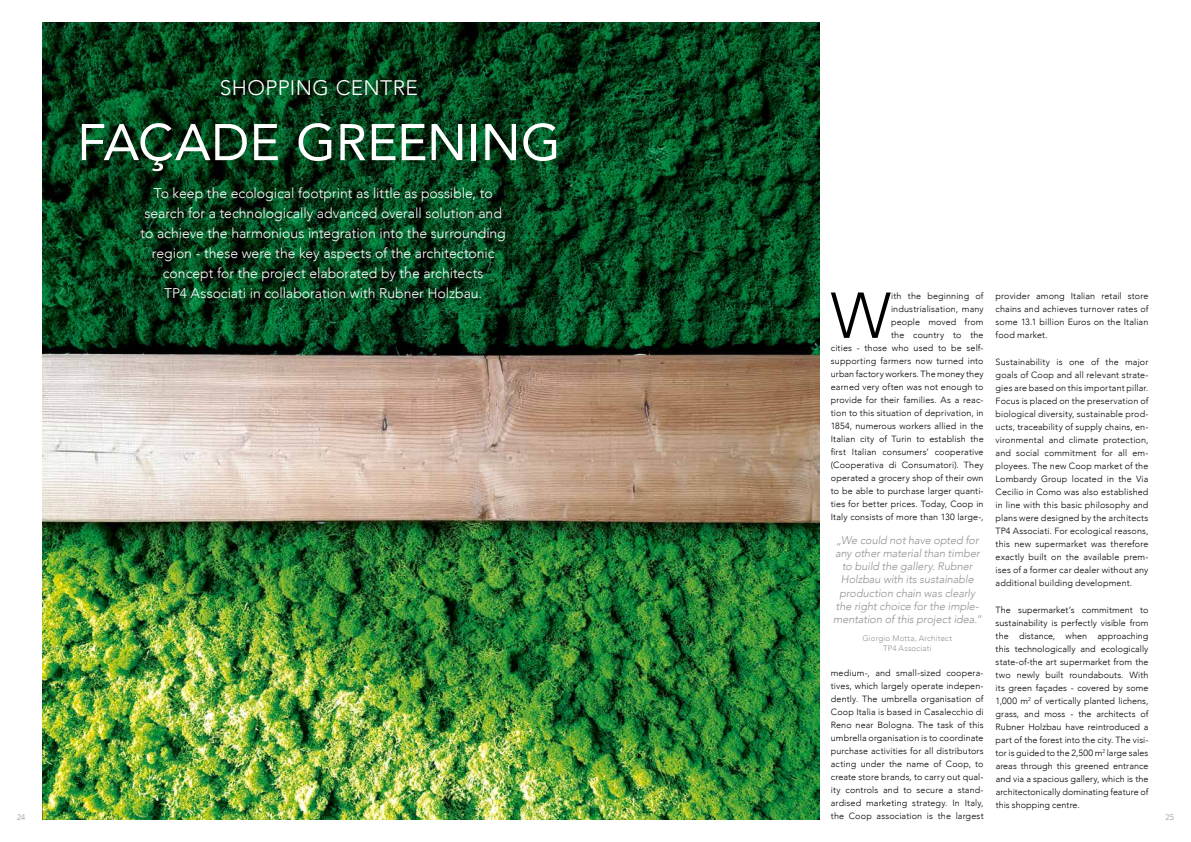
<style>
.page{position:relative;width:1191px;height:842px;background:#fff}
.page>*{position:absolute;margin:0;border:0;box-sizing:border-box;transform-origin:0 0}
.t1{font:300 64.1px "Avenir";color:#000}
.t2{font:51px "Avenir";letter-spacing:.005em;color:#fff}
.t3{font:300 21px "Avenir";letter-spacing:.02em;color:#fff}
.t4{font:300 14px/20px "Avenir";color:#fff;text-align:center}
.t5{font:italic 300 11px/13.2px "Avenir";letter-spacing:-.01em;color:#949290;text-align:center}
.t6{font:300 9px/13px "Avenir";letter-spacing:.015em;color:#000;text-align:justify}
.t7{font:300 8px/9.6px "Avenir";letter-spacing:.02em;color:#949290;text-align:center}
</style>
<div class="page">
<img style="left:43px;top:23px;width:776px;height:796px">
<h3 class="t3" style="left:220px;top:79px;width:200px">SHOPPING CENTRE</h3>
<h2 class="t2" style="left:77px;top:123px;width:485px">FAÇADE GREENING</h2>
<p class="t4" style="left:141px;top:184px;width:367px">To keep the ecological footprint as little as possible, to search for a technologically advanced overall solution and to achieve the harmonious integration into the surrounding region - these were the key aspects of the architectonic concept for the project elaborated by the architects<br>TP4 Associati in collaboration with Rubner Holzbau.</p>
<p class="t6" style="left:995px;top:290px;width:154px">provider among Italian retail store chains and achieves turnover rates of some 13.1 billion Euros on the Italian food market.</p>
<p class="t6" style="left:995px;top:356px;width:154px">Sustainability is one of the major goals of Coop and all relevant strate&shy;gies are based on this important pillar.<br>Focus is placed on the preservation of biological diversity, sustainable prod&shy;ucts, traceability of supply chains, en&shy;vironmental and climate protection, and social commitment for all em&shy;ployees. The new Coop market of the Lombardy Group located in the Via Cecilio in Como was also established in line with this basic philosophy and plans were designed by the architects TP4 Associati. For ecological reasons, this new supermarket was therefore exactly built on the available prem&shy;ises of a former car dealer without any additional building development.</p>
<p class="t6" style="left:995px;top:604px;width:154px">The supermarket’s commitment to sustainability is perfectly visible from the distance, when approaching this technologically and ecologically state-of-the art supermarket from the two newly built roundabouts. With its green façades - covered by some 1,000 m<sup>2</sup> of vertically planted lichens, grass, and moss - the architects of Rubner Holzbau have reintroduced a part of the forest into the city. The visi&shy;tor is guided to the 2,500 m<sup>2</sup> large sales areas through this greened entrance and via a spacious gallery, which is the architectonically dominating feature of this shopping centre.</p>
<p class="t6" style="left:831px;top:290px;width:154px;text-align:right">ith the beginning of industrialisation, many<br>people moved from<br>the country to the<br>cities - those who used to be self&shy;supporting farmers now turned into urban factory workers. The money they earned very often was not enough to provide for their families. As a reac&shy;tion to this situation of deprivation, in 1854, numerous workers allied in the Italian city of Turin to establish the first Italian consumers’ cooperative (Cooperativa di Consumatori). They operated a grocery shop of their own to be able to purchase larger quanti&shy;ties for better prices. Today, Coop in Italy consists of more than 130 large-,</p>
<h1 class="t1" style="left:830px;top:289px;width:62px">W</h1>
<p class="t5" style="left:833px;top:533px;width:150px">„We could not have opted for any other material than timber to build the gallery. Rubner<br>Holzbau with its sustainable production chain was clearly the right choice for the imple&shy;mentation of this project idea.”</p>
<p class="t7" style="left:862px;top:634px;width:91px">Giorgio Motta, Architect<br>TP4 Associati</p>
<p class="t6" style="left:831px;top:667px;width:154px">medium-, and small-sized coopera&shy;tives, which largely operate indepen&shy;dently. The umbrella organisation of Coop Italia is based in Casalecchio di Reno near Bologna. The task of this umbrella organisation is to coordinate purchase activities for all distributors acting under the name of Coop, to create store brands, to carry out qual&shy;ity controls and to secure a stand&shy;ardised marketing strategy. In Italy, the Coop association is the largest</p>
<p class="t7" style="left:17px;top:813px;width:10px">24</p>
<p class="t7" style="left:1165px;top:813px;width:10px">25</p>
</div>
